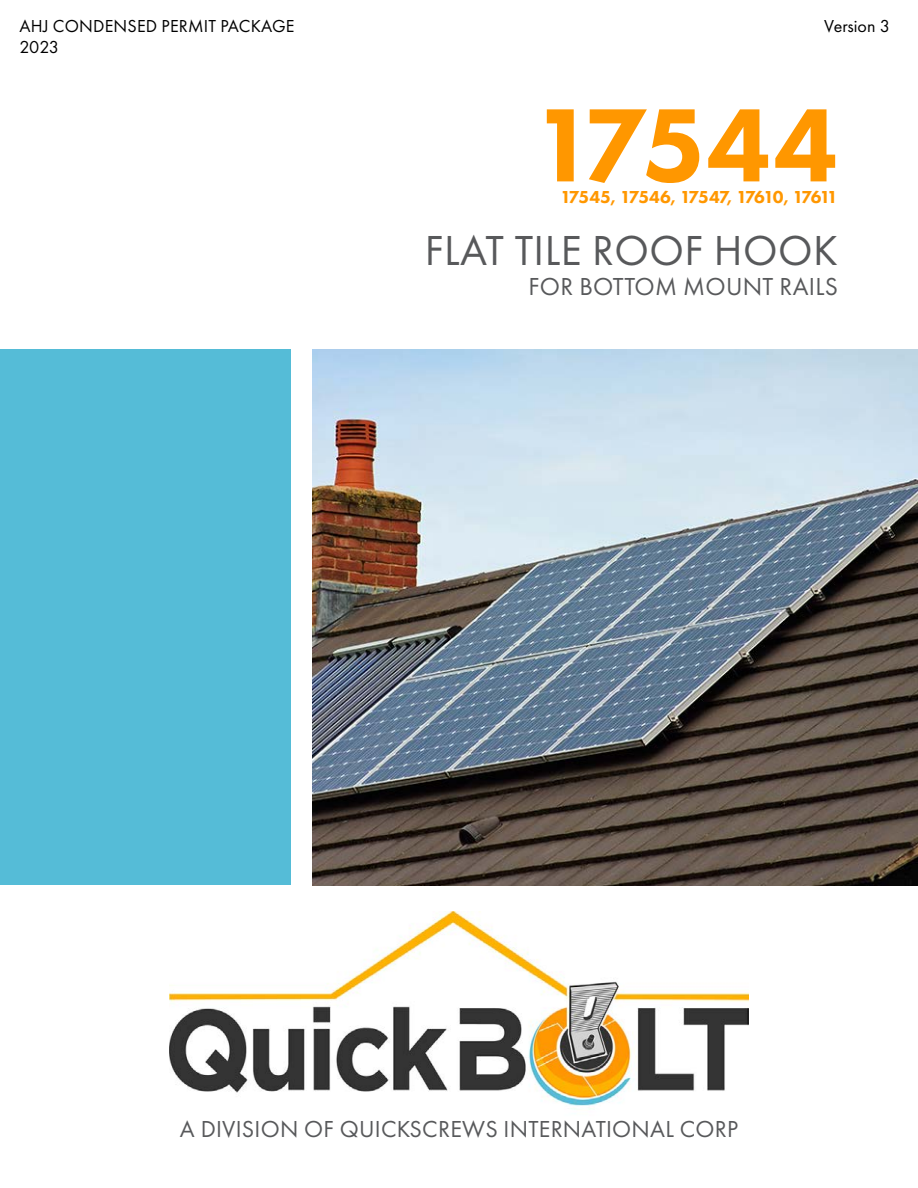
<style>
.page{position:relative;width:918px;height:1188px;background:#fff}
.page>*{position:absolute;margin:0;border:0;box-sizing:border-box;transform-origin:0 0}
.t1{font:800 108px "Futura PT";letter-spacing:-.03em;color:#ff9700}
.t2{font:43.5px "Futura PT";letter-spacing:.01em;color:#58595b}
.t3{font:25.5px "Futura PT";letter-spacing:.01em;color:#58595b}
.t4{font:24px "Futura PT";letter-spacing:.01em;color:#58595b}
.t5{font:18px/21.6px "Futura PT";letter-spacing:.01em;color:#000}
.t6{font:800 18px "Futura PT";letter-spacing:-.08em;color:#ff9700}
</style>
<div class="page">
<img style="left:169px;top:911px;width:580px;height:195px">
<div style="left:0;top:350px;width:291px;height:535px;background:#55bcd7"></div>
<img style="left:312px;top:349px;width:606px;height:537px">
<p class="t5" style="left:19px;top:15px;width:277px">AHJ CONDENSED PERMIT PACKAGE<br>2023</p>
<p class="t5" style="left:824px;top:15px;width:67px">Version 3</p>
<h1 class="t1" style="left:532px;top:78px;width:307px">17544</h1>
<p class="t6" style="left:560px;top:186px;width:279px">17545, 17546, 17547, 17610, 17611</p>
<h2 class="t2" style="left:425px;top:225px;width:415px">FLAT TILE ROOF HOOK</h2>
<p class="t3" style="left:529px;top:272px;width:311px">FOR BOTTOM MOUNT RAILS</p>
<p class="t4" style="left:180px;top:1115px;width:560px">A DIVISION OF QUICKSCREWS INTERNATIONAL CORP</p>
</div>
